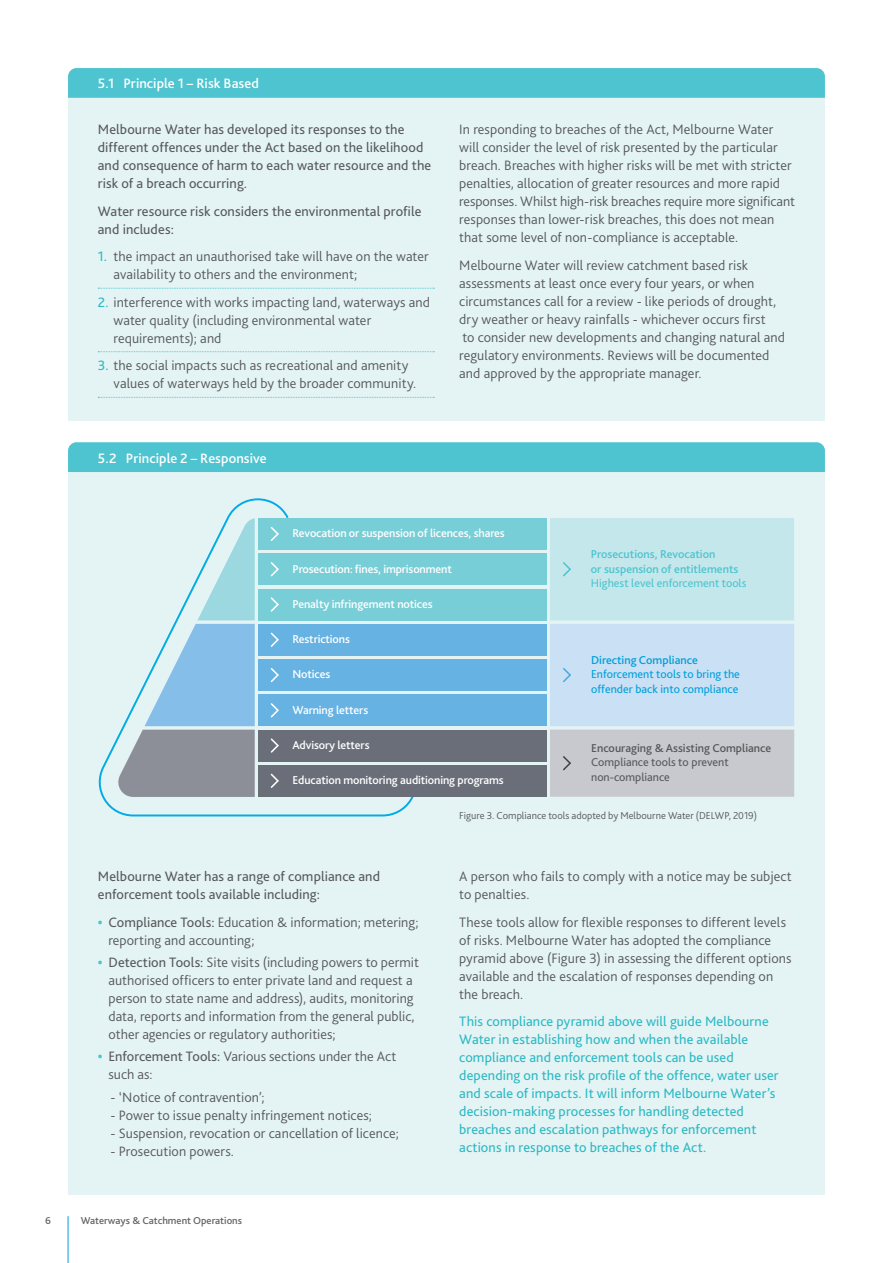
<style>
.page{position:relative;width:893px;height:1263px;background:#fff}
.page>*{position:absolute;margin:0;border:0;box-sizing:border-box;transform-origin:0 0}
.t1{font:300 14.25px/18px "Bliss";letter-spacing:.005em;color:#58595b}
.t2{font:14.25px/18px "Bliss";letter-spacing:.005em;color:#2db9c3}
.t3{font:14.25px/18px "Bliss";letter-spacing:.005em;color:#58595b}
.t4{font:500 14.25px "Bliss";letter-spacing:.005em;color:#fff}
.t5{font:500 12px "Bliss";letter-spacing:-.01em;color:#fff}
.t6{font:12px/14.4px "Bliss";color:#00a0dc}
.t7{font:500 12px/14.4px "Bliss";color:#4dc4cf}
.t8{font:12px/14.4px "Bliss";color:#58595b}
.t9{font:500 12px "Bliss";color:#58595b}
.t10{font:12px "Bliss";color:#4dc4cf}
.t11{font:500 12px "Bliss";color:#00a0dc}
.t12{font:300 10.5px "Bliss";color:#58595b}
.t13{font:500 10.5px "Bliss";color:#636466}
.s1{font-weight:400;color:#2db9c3}
.s2{font-weight:800;color:#4dc4cf}
.s3{font-weight:400}
</style>
<div class="page">
<div style="left:68px;top:98px;width:757px;height:323px;background:#e4f4f5"></div>
<div style="left:68px;top:472px;width:757px;height:323px;background:#e4f4f5"></div>
<div style="left:68px;top:795px;width:757px;height:400px;background:#e4f4f5"></div>
<svg style="left:98px;top:288px;width:336px;height:1px"></svg>
<svg style="left:98px;top:351px;width:336px;height:1px"></svg>
<svg style="left:98px;top:397px;width:336px;height:1px"></svg>
<hr style="left:68px;top:1216px;width:1px;height:47px;background:#00a0dc">
<hr style="left:892px;top:0;width:1px;height:1263px;background:#e4f4f5">
<div style="left:68px;top:68px;width:757px;height:30px;background:#4dc4cf"></div>
<div style="left:68px;top:442px;width:757px;height:30px;background:#4dc4cf"></div>
<svg style="left:99px;top:498px;width:319px;height:318px"></svg>
<div style="left:258px;top:553px;width:289px;height:32px;background:#78ced7"></div>
<div style="left:258px;top:589px;width:289px;height:31px;background:#78ced7"></div>
<div style="left:258px;top:624px;width:289px;height:32px;background:#65b2e3"></div>
<div style="left:258px;top:659px;width:289px;height:32px;background:#65b2e3"></div>
<div style="left:258px;top:694px;width:289px;height:32px;background:#65b2e3"></div>
<div style="left:258px;top:730px;width:289px;height:31px;background:#6a6e78"></div>
<div style="left:258px;top:518px;width:289px;height:32px;background:#78ced7"></div>
<svg style="left:270px;top:527px;width:9px;height:14px"></svg>
<div style="left:258px;top:765px;width:289px;height:32px;background:#6a6e78"></div>
<svg style="left:270px;top:773px;width:9px;height:15px"></svg>
<svg style="left:270px;top:738px;width:9px;height:15px"></svg>
<svg style="left:270px;top:703px;width:9px;height:15px"></svg>
<svg style="left:270px;top:668px;width:9px;height:15px"></svg>
<svg style="left:270px;top:632px;width:9px;height:15px"></svg>
<svg style="left:270px;top:597px;width:9px;height:15px"></svg>
<svg style="left:270px;top:562px;width:9px;height:15px"></svg>
<svg style="left:550px;top:518px;width:244px;height:279px;background:#c7dde7"></svg>
<p class="t4" style="left:98px;top:75px;width:163px">5.1 Principle 1 – Risk Based</p>
<p class="t3" style="left:98px;top:120px;width:335px">Melbourne Water has developed its responses to the different offences under the Act based on the likelihood and consequence of harm to each water resource and the risk of a breach occurring.</p>
<p class="t3" style="left:98px;top:202px;width:325px">Water resource risk considers the environmental profile and includes:</p>
<p class="t1" style="left:114px;top:248px;width:317px;text-indent:-16px"><span class="s1">1.</span> the impact an unauthorised take will have on the water availability to others and the environment;</p>
<p class="t1" style="left:114px;top:293px;width:318px;text-indent:-16px"><span class="s1">2.</span> interference with works impacting land, waterways and water quality (including environmental water requirements); and</p>
<p class="t1" style="left:114px;top:357px;width:304px;text-indent:-16px"><span class="s1">3.</span> the social impacts such as recreational and amenity values of waterways held by the broader community.</p>
<p class="t4" style="left:98px;top:449px;width:170px">5.2 Principle 2 – Responsive</p>
<p class="t1" style="left:459px;top:120px;width:337px">In responding to breaches of the Act, Melbourne Water will consider the level of risk presented by the particular breach. Breaches with higher risks will be met with stricter penalties, allocation of greater resources and more rapid responses. Whilst high-risk breaches require more significant responses than lower-risk breaches, this does not mean that some level of non-compliance is acceptable.</p>
<p class="t1" style="left:459px;top:256px;width:327px">Melbourne Water will review catchment based risk assessments at least once every four years, or when circumstances call for a review - like periods of drought, dry weather or heavy rainfalls - whichever occurs first<br>to consider new developments and changing natural and regulatory environments. Reviews will be documented and approved by the appropriate manager.</p>
<p class="t5" style="left:292px;top:526px;width:214px">Revocation or suspension of licences, shares</p>
<p class="t7" style="left:591px;top:547px;width:149px">Prosecutions, Revocation<br>or suspension of entitlements</p>
<p class="t10" style="left:591px;top:575px;width:157px">Highest level enforcement tools</p>
<p class="t5" style="left:292px;top:561px;width:161px">Prosecution: fines, imprisonment</p>
<p class="t5" style="left:292px;top:596px;width:142px">Penalty infringement notices</p>
<p class="t5" style="left:292px;top:632px;width:59px">Restrictions</p>
<p class="t5" style="left:292px;top:667px;width:39px">Notices</p>
<p class="t5" style="left:292px;top:702px;width:77px">Warning letters</p>
<p class="t5" style="left:292px;top:737px;width:79px">Advisory letters</p>
<p class="t11" style="left:591px;top:652px;width:108px">Directing Compliance</p>
<p class="t6" style="left:591px;top:667px;width:150px">Enforcement tools to bring the offender back into compliance</p>
<p class="t9" style="left:591px;top:741px;width:182px">Encouraging &amp; Assisting Compliance</p>
<p class="t8" style="left:591px;top:755px;width:139px">Compliance tools to prevent non-compliance</p>
<p class="t12" style="left:459px;top:809px;width:299px">Figure 3. Compliance tools adopted by Melbourne Water (DELWP, 2019)</p>
<p class="t5" style="left:292px;top:773px;width:213px">Education monitoring auditioning programs</p>
<p class="t3" style="left:98px;top:867px;width:284px">Melbourne Water has a range of compliance and enforcement tools available including:</p>
<p class="t1" style="left:108px;top:913px;width:312px;text-indent:-11px"><span class="s2">•</span> <span class="s3">Compliance Tools:</span> Education &amp; information; metering; reporting and accounting;</p>
<p class="t1" style="left:108px;top:953px;width:312px;text-indent:-11px"><span class="s2">•</span> <span class="s3">Detection Tools:</span> Site visits (including powers to permit authorised officers to enter private land and request a person to state name and address), audits, monitoring data, reports and information from the general public, other agencies or regulatory authorities;</p>
<p class="t1" style="left:108px;top:1048px;width:289px;text-indent:-11px"><span class="s2">•</span> <span class="s3">Enforcement Tools:</span> Various sections under the Act such as:</p>
<p class="t1" style="left:111px;top:1088px;width:156px">- ‘Notice of contravention’;</p>
<p class="t1" style="left:111px;top:1106px;width:263px">- Power to issue penalty infringement notices;</p>
<p class="t1" style="left:111px;top:1124px;width:290px">- Suspension, revocation or cancellation of licence;</p>
<p class="t1" style="left:111px;top:1142px;width:125px">- Prosecution powers.</p>
<p class="t13" style="left:45px;top:1214px;width:7px">6</p>
<p class="t13" style="left:81px;top:1214px;width:163px">Waterways &amp; Catchment Operations</p>
<p class="t1" style="left:459px;top:867px;width:334px">A person who fails to comply with a notice may be subject to penalties.</p>
<p class="t1" style="left:459px;top:913px;width:334px">These tools allow for flexible responses to different levels of risks. Melbourne Water has adopted the compliance pyramid above (Figure 3) in assessing the different options available and the escalation of responses depending on the breach.</p>
<p class="t2" style="left:459px;top:1013px;width:321px">This compliance pyramid above will guide Melbourne Water in establishing how and when the available compliance and enforcement tools can be used depending on the risk profile of the offence, water user and scale of impacts. It will inform Melbourne Water’s decision-making processes for handling detected breaches and escalation pathways for enforcement actions in response to breaches of the Act.</p>
</div>
